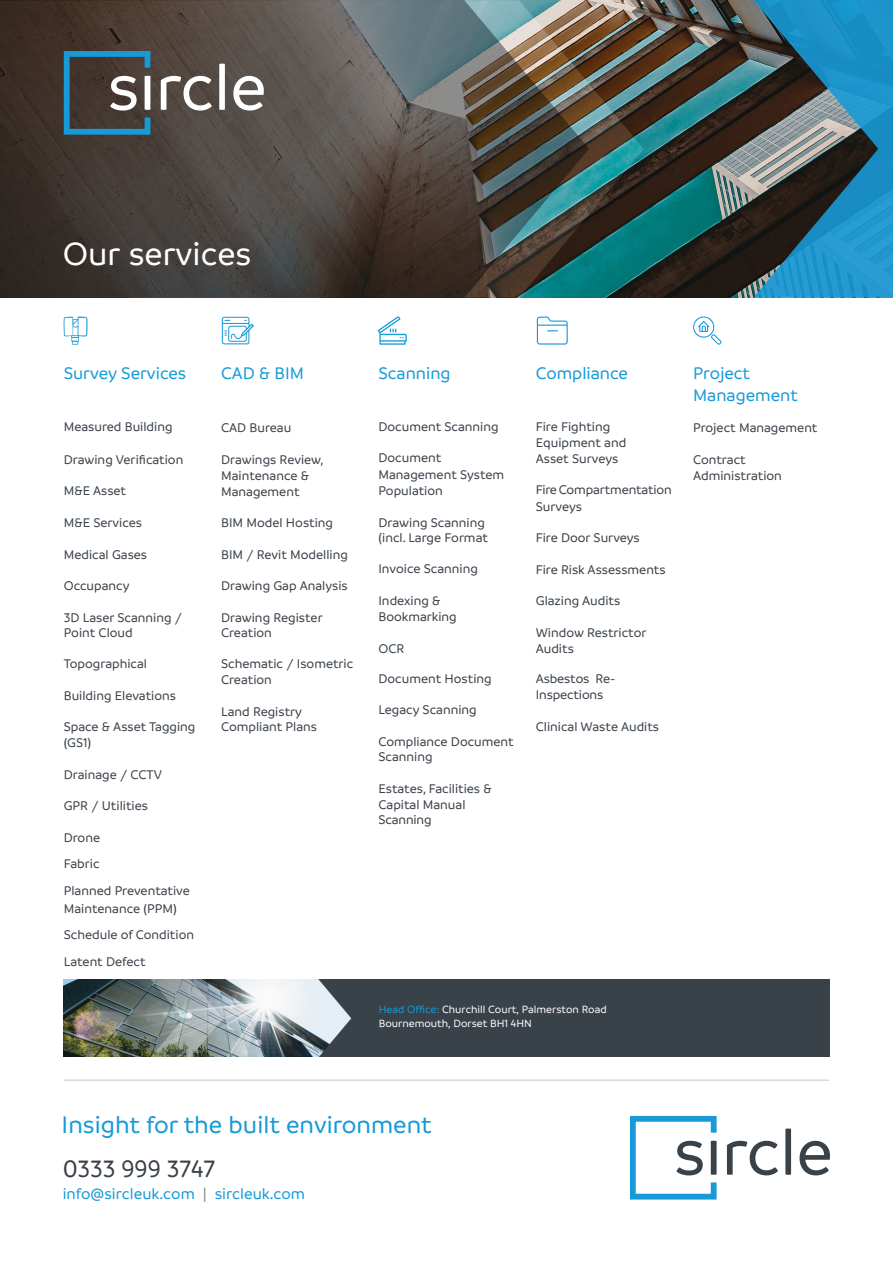
<style>
.page{position:relative;width:893px;height:1263px;background:#fff}
.page>*{position:absolute;margin:0;border:0;box-sizing:border-box;transform-origin:0 0}
.t1{font:500 34.5px "Branding";color:#fff}
.t2{font:500 25.65px "Branding";color:#179ad7}
.t3{font:500 25.5px "Branding";letter-spacing:-.005em;color:#394149}
.No_hyphenation{font:500 18px/22.5px "Branding";color:#179ad7}
.t4{font:500 16.35px "Branding";color:#179ad7}
.No_hyphenation-2{font:500 13.5px/15.8px "Branding";color:#394149}
.t5{font:500 11.25px/14.2px "Branding";color:#fff}
.s1{color:#179ad7}
.s2{color:#88888f}
</style>
<div class="page">
<img style="left:644px;top:0;width:109px;height:298px">
<svg style="left:753px;top:0;width:140px;height:298px;background:#35718b"></svg>
<img style="left:589px;top:0;width:55px;height:298px">
<svg style="left:0;top:0;width:589px;height:298px;background:#4f4b46"></svg>
<div style="left:353px;top:951px;width:476px;height:135px;background:#394149"></div>
<img style="left:64px;top:979px;width:230px;height:78px">
<svg style="left:727px;top:1141px;width:51px;height:34px"></svg>
<svg style="left:785px;top:1128px;width:6px;height:47px"></svg>
<svg style="left:799px;top:1141px;width:31px;height:34px"></svg>
<svg style="left:630px;top:1116px;width:87px;height:83px"></svg>
<svg style="left:64px;top:317px;width:23px;height:28px"></svg>
<svg style="left:222px;top:317px;width:32px;height:27px"></svg>
<svg style="left:378px;top:316px;width:29px;height:29px"></svg>
<svg style="left:537px;top:317px;width:31px;height:28px"></svg>
<svg style="left:693px;top:316px;width:29px;height:29px"></svg>
<svg style="left:161px;top:76px;width:51px;height:35px"></svg>
<svg style="left:219px;top:64px;width:6px;height:46px"></svg>
<svg style="left:233px;top:76px;width:31px;height:35px"></svg>
<svg style="left:64px;top:51px;width:86px;height:84px;background:#4a5d64"></svg>
<svg style="left:294px;top:978px;width:64px;height:79px;background:#919aa1"></svg>
<img style="left:127px;top:979px;width:96px;height:78px">
<div style="left:49px;top:943px;width:784px;height:27px;background:#fff"></div>
<div style="left:48px;top:1057px;width:818px;height:40px;background:#fff"></div>
<div style="left:20px;top:958px;width:817px;height:20px;background:#fff"></div>
<hr style="left:64px;top:1080px;width:765px;height:1px;background:#c6c5c9">
<p class="t1" style="left:63px;top:235px;width:190px">Our services</p>
<p class="No_hyphenation" style="left:64px;top:362px;width:124px">Survey Services</p>
<p class="No_hyphenation-2" style="left:64px;top:419px;width:110px">Measured Building</p>
<p class="No_hyphenation-2" style="left:64px;top:451px;width:121px">Drawing Verification</p>
<p class="No_hyphenation-2" style="left:64px;top:483px;width:64px">M&amp;E Asset</p>
<p class="No_hyphenation-2" style="left:64px;top:515px;width:80px">M&amp;E Services</p>
<p class="No_hyphenation-2" style="left:64px;top:547px;width:85px">Medical Gases</p>
<p class="No_hyphenation-2" style="left:64px;top:578px;width:67px">Occupancy</p>
<p class="No_hyphenation-2" style="left:64px;top:610px;width:120px;line-height:15px">3D Laser Scanning /<br>Point Cloud</p>
<p class="No_hyphenation-2" style="left:64px;top:656px;width:85px">Topographical</p>
<p class="No_hyphenation-2" style="left:64px;top:688px;width:114px">Building Elevations</p>
<p class="No_hyphenation-2" style="left:64px;top:719px;width:133px">Space &amp; Asset Tagging (GS1)</p>
<p class="No_hyphenation-2" style="left:64px;top:766px;width:100px">Drainage / CCTV</p>
<p class="No_hyphenation-2" style="left:64px;top:798px;width:86px">GPR / Utilities</p>
<p class="No_hyphenation-2" style="left:64px;top:829px;width:38px">Drone</p>
<p class="No_hyphenation-2" style="left:64px;top:856px;width:37px">Fabric</p>
<p class="No_hyphenation-2" style="left:64px;top:881px;width:128px;line-height:18px">Planned Preventative<br>Maintenance (PPM)</p>
<p class="No_hyphenation-2" style="left:64px;top:927px;width:132px">Schedule of Condition</p>
<p class="No_hyphenation-2" style="left:64px;top:953px;width:83px">Latent Defect</p>
<p class="No_hyphenation" style="left:221px;top:362px;width:84px">CAD &amp; BIM</p>
<p class="No_hyphenation-2" style="left:221px;top:420px;width:72px">CAD Bureau</p>
<p class="No_hyphenation-2" style="left:221px;top:451px;width:104px;line-height:16.2px">Drawings Review,<br>Maintenance &amp;<br>Management</p>
<p class="No_hyphenation-2" style="left:221px;top:515px;width:113px">BIM Model Hosting</p>
<p class="No_hyphenation-2" style="left:221px;top:547px;width:128px">BIM / Revit Modelling</p>
<p class="No_hyphenation-2" style="left:221px;top:578px;width:128px">Drawing Gap Analysis</p>
<p class="No_hyphenation-2" style="left:221px;top:610px;width:103px;line-height:15px">Drawing Register<br>Creation</p>
<p class="No_hyphenation-2" style="left:221px;top:656px;width:134px">Schematic / Isometric<br>Creation</p>
<p class="No_hyphenation-2" style="left:221px;top:703px;width:97px">Land Registry<br>Compliant Plans</p>
<p class="No_hyphenation" style="left:378px;top:362px;width:74px">Scanning</p>
<p class="No_hyphenation-2" style="left:378px;top:418px;width:122px">Document Scanning</p>
<p class="No_hyphenation-2" style="left:378px;top:450px;width:127px;line-height:16.5px">Document<br>Management System<br>Population</p>
<p class="No_hyphenation-2" style="left:378px;top:515px;width:111px;line-height:15px">Drawing Scanning (incl. Large Format</p>
<p class="No_hyphenation-2" style="left:378px;top:561px;width:101px">Invoice Scanning</p>
<p class="No_hyphenation-2" style="left:378px;top:592px;width:80px;line-height:16.5px">Indexing &amp;<br>Bookmarking</p>
<p class="No_hyphenation-2" style="left:378px;top:640px;width:27px">OCR</p>
<p class="No_hyphenation-2" style="left:378px;top:670px;width:115px">Document Hosting</p>
<p class="No_hyphenation-2" style="left:378px;top:702px;width:100px">Legacy Scanning</p>
<p class="No_hyphenation-2" style="left:378px;top:733px;width:137px">Compliance Document<br>Scanning</p>
<p class="No_hyphenation-2" style="left:378px;top:781px;width:115px;line-height:15.3px">Estates, Facilities &amp;<br>Capital Manual<br>Scanning</p>
<p class="No_hyphenation" style="left:536px;top:362px;width:94px">Compliance</p>
<p class="No_hyphenation-2" style="left:536px;top:419px;width:92px">Fire Fighting<br>Equipment and<br>Asset Surveys</p>
<p class="No_hyphenation-2" style="left:536px;top:482px;width:138px;line-height:16.5px">Fire Compartmentation<br>Surveys</p>
<p class="No_hyphenation-2" style="left:536px;top:530px;width:106px">Fire Door Surveys</p>
<p class="No_hyphenation-2" style="left:536px;top:562px;width:131px">Fire Risk Assessments</p>
<p class="No_hyphenation-2" style="left:536px;top:593px;width:86px">Glazing Audits</p>
<p class="No_hyphenation-2" style="left:536px;top:624px;width:112px;line-height:16.5px">Window Restrictor<br>Audits</p>
<p class="No_hyphenation-2" style="left:536px;top:671px;width:81px">Asbestos Re-<br>Inspections</p>
<p class="No_hyphenation-2" style="left:536px;top:718px;width:125px">Clinical Waste Audits</p>
<p class="No_hyphenation" style="left:693px;top:362px;width:106px">Project<br>Management</p>
<p class="No_hyphenation-2" style="left:693px;top:420px;width:126px">Project Management</p>
<p class="No_hyphenation-2" style="left:693px;top:451px;width:90px;line-height:16.5px">Contract<br>Administration</p>
<p class="t5" style="left:379px;top:1002px;width:229px"><span class="s1">Head Office:</span> Churchill Court, Palmerston Road<br>Bournemouth, Dorset BH1 4HN</p>
<p class="t2" style="left:62px;top:1111px;width:372px">Insight for the built environment</p>
<p class="t3" style="left:63px;top:1156px;width:154px">0333 999 3747</p>
<p class="t4" style="left:63px;top:1185px;width:244px">info@sircleuk.com <span class="s2">|</span> sircleuk.com</p>
</div>
